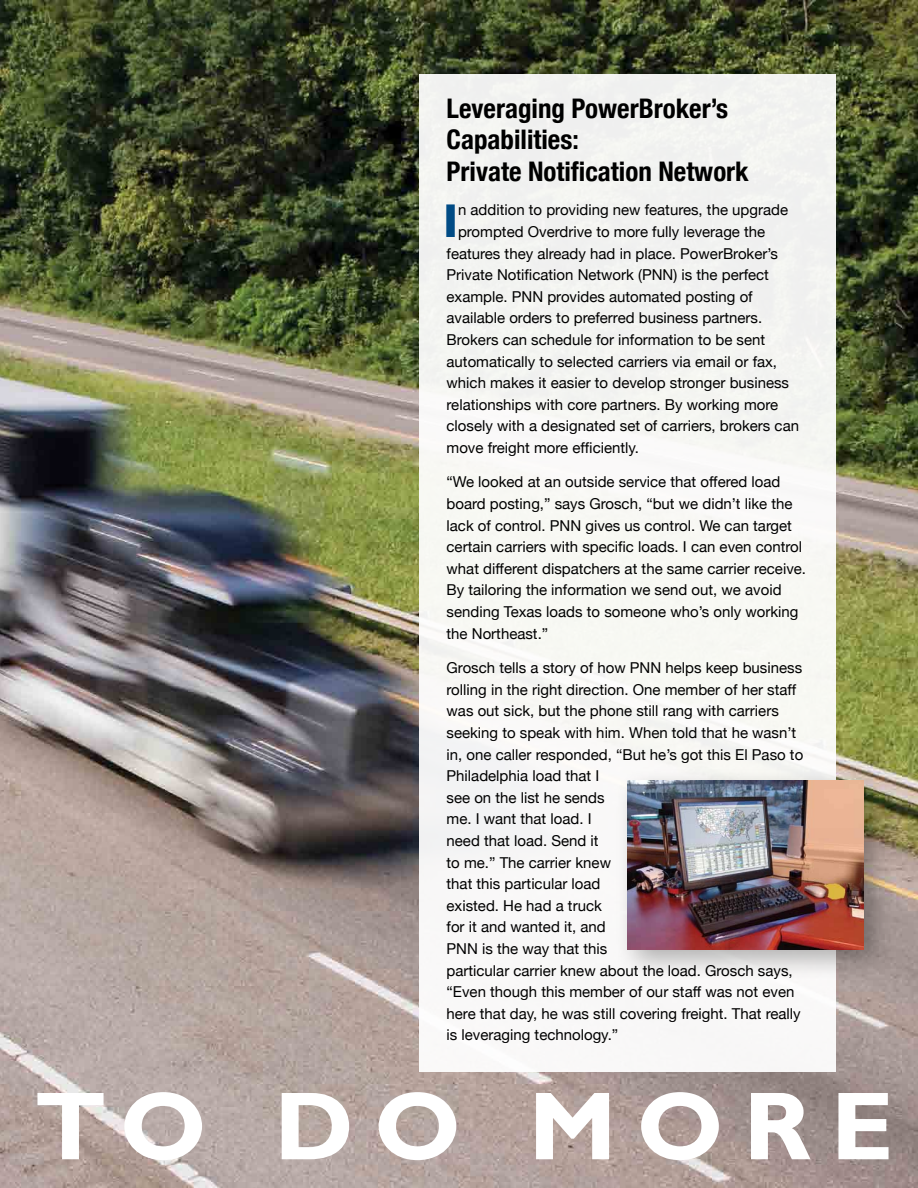
<style>
.page{position:relative;width:918px;height:1188px;background:#fff}
.page>*{position:absolute;margin:0;border:0;box-sizing:border-box;transform-origin:0 0}
.t1{font:900 condensed 45.3px "Helvetica Neue";color:#004b85}
.t2{font:700 condensed 27px/31.5px "Helvetica Neue";color:#000}
.t3{font:15px/21.6px "Helvetica Neue";color:#000}
</style>
<div class="page">
<img style="left:0;top:0;width:918px;height:1188px">
<div style="left:419px;top:74px;width:417px;height:997px;background:#f7f7f3"></div>
<div style="left:615px;top:768px;width:281px;height:213px;background:#000;opacity:.3"></div>
<img style="left:628px;top:781px;width:236px;height:168px">
<svg style="left:37px;top:1093px;width:67px;height:66px"></svg>
<svg style="left:124px;top:1092px;width:78px;height:68px"></svg>
<svg style="left:282px;top:1093px;width:67px;height:66px"></svg>
<svg style="left:379px;top:1092px;width:77px;height:68px"></svg>
<svg style="left:536px;top:1093px;width:73px;height:66px"></svg>
<svg style="left:641px;top:1092px;width:78px;height:68px"></svg>
<svg style="left:751px;top:1093px;width:60px;height:66px"></svg>
<svg style="left:838px;top:1093px;width:51px;height:66px"></svg>
<h2 class="t2" style="left:447px;top:92px;width:304px">Leveraging PowerBroker’s<br>Capabilities:<br>Private Notification Network</h2>
<h1 class="t1" style="left:445px;top:193px;width:13px">I</h1>
<p class="t3" style="left:458px;top:199px;width:332px">n addition to providing new features, the upgrade</p>
<p class="t3" style="left:458px;top:221px;width:309px">prompted Overdrive to more fully leverage the</p>
<p class="t3" style="left:447px;top:242px;width:333px">features they already had in place. PowerBroker’s</p>
<p class="t3" style="left:447px;top:264px;width:324px">Private Notification Network (PNN) is the perfect</p>
<p class="t3" style="left:447px;top:285px;width:308px">example. PNN provides automated posting of</p>
<p class="t3" style="left:447px;top:307px;width:317px">available orders to preferred business partners.</p>
<p class="t3" style="left:447px;top:329px;width:320px">Brokers can schedule for information to be sent</p>
<p class="t3" style="left:447px;top:350px;width:332px">automatically to selected carriers via email or fax,</p>
<p class="t3" style="left:447px;top:372px;width:344px">which makes it easier to develop stronger business</p>
<p class="t3" style="left:447px;top:393px;width:333px">relationships with core partners. By working more</p>
<p class="t3" style="left:447px;top:415px;width:354px">closely with a designated set of carriers, brokers can</p>
<p class="t3" style="left:447px;top:437px;width:194px">move freight more efficiently.</p>
<p class="t3" style="left:447px;top:471px;width:361px">“We looked at an outside service that offered load board posting,” says Grosch, “but we didn’t like the lack of control. PNN gives us control. We can target certain carriers with specific loads. I can even control what different dispatchers at the same carrier receive.<br>By tailoring the information we send out, we avoid sending Texas loads to someone who’s only working the Northeast.”</p>
<p class="t3" style="left:447px;top:657px;width:358px">Grosch tells a story of how PNN helps keep business rolling in the right direction. One member of her staff was out sick, but the phone still rang with carriers seeking to speak with him. When told that he wasn’t in, one caller responded, “But he’s got this El Paso to Philadelphia load that I<br>see on the list he sends<br>me. I want that load. I<br>need that load. Send it<br>to me.” The carrier knew<br>that this particular load<br>existed. He had a truck<br>for it and wanted it, and<br>PNN is the way that this<br>particular carrier knew about the load. Grosch says, “Even though this member of our staff was not even here that day, he was still covering freight. That really is leveraging technology.”</p>
</div>
